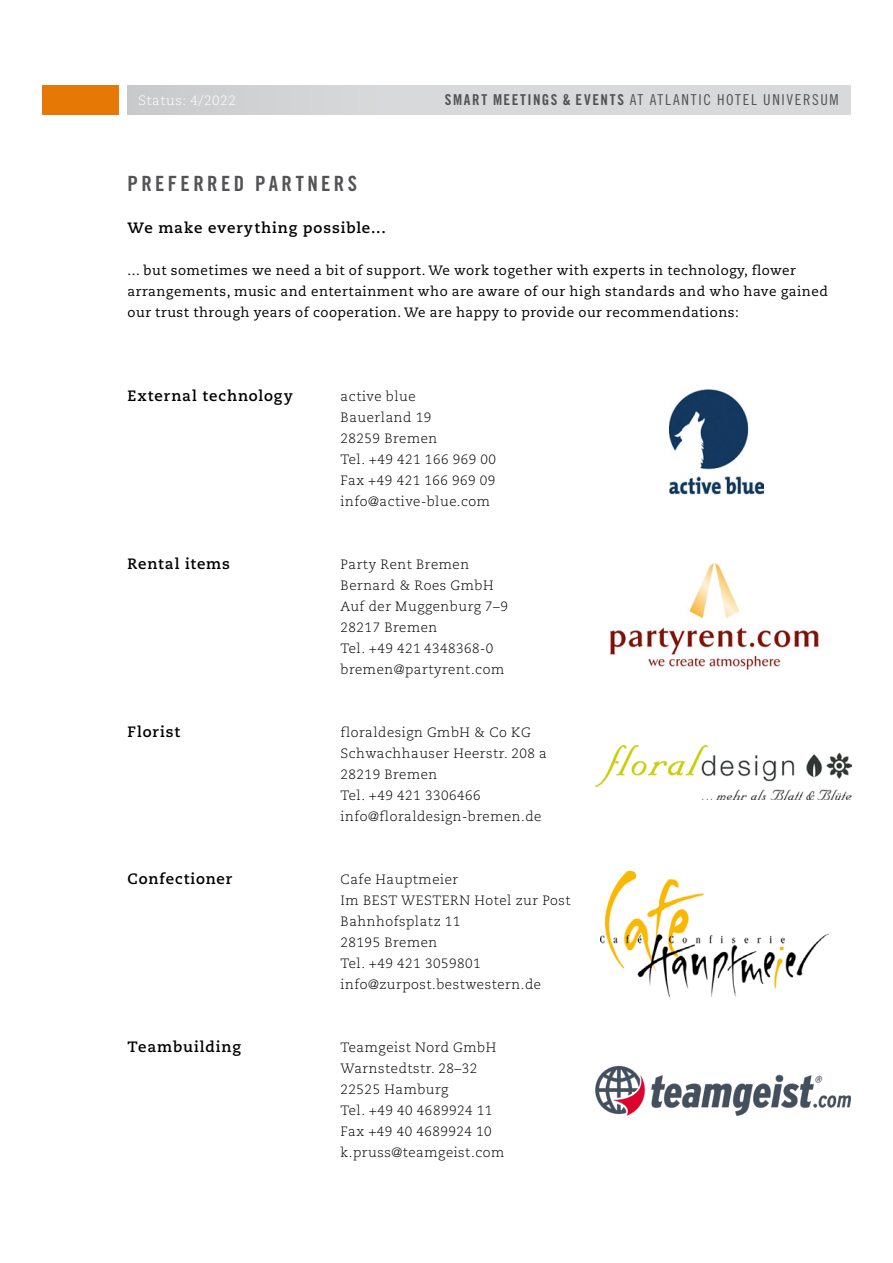
<style>
.page{position:relative;width:893px;height:1263px;background:#fff}
.page>*{position:absolute;margin:0;border:0;box-sizing:border-box;transform-origin:0 0}
.t1{font:21px "Trade Gothic Bold Cond Twenty";color:#535355}
.t2{font:700 15px "Caecilia";letter-spacing:.065em;color:#000}
.t3{font:15px "Trade Gothic Cond Eighteen";letter-spacing:.11em;color:#535355}
.t4{font:300 13.5px/21px "Caecilia";letter-spacing:.04em;color:#000}
.t5{font:13.5px/21px "Caecilia";letter-spacing:.04em;color:#000}
.t6{font:300 13.5px "Caecilia";letter-spacing:.04em;color:#fff}
.s1{font-family:"Trade Gothic Bold Cond Twenty"}
</style>
<div class="page">
<div style="left:128px;top:85px;width:722px;height:30px;background:linear-gradient(to right,#cfd0d1,#dcdddd)"></div>
<div style="left:43px;top:85px;width:76px;height:30px;background:#e67906"></div>
<img style="left:669px;top:389px;width:94px;height:106px">
<img style="left:610px;top:563px;width:209px;height:107px">
<img style="left:600px;top:872px;width:229px;height:125px">
<img style="left:595px;top:745px;width:256px;height:55px">
<img style="left:596px;top:1066px;width:254px;height:49px">
<p class="t6" style="left:138px;top:93px;width:99px">Status: 4/2022</p>
<p class="t3" style="left:445px;top:91px;width:395px"><span class="s1">SMART MEETINGS &amp; EVENTS</span> AT ATLANTIC Hotel UNIVERSUM</p>
<h1 class="t1" style="left:128px;top:171px;width:67px">PRE FERRE</h1>
<h1 class="t1" style="left:234px;top:171px;width:49px">D PARTNERS</h1>
<p class="t2" style="left:128px;top:219px;width:260px">We make everything possible...</p>
<p class="t5" style="left:128px;top:260px;width:702px">... but sometimes we need a bit of support. We work together with experts in technology, flower arrangements, music and entertainment who are aware of our high standards and who have gained our trust through years of cooperation. We are happy to provide our recommendations:</p>
<p class="t2" style="left:128px;top:387px;width:167px">External technology</p>
<p class="t4" style="left:341px;top:386px;width:157px">active blue<br>Bauerland 19<br>28259 Bremen<br>Tel. +49 421 166 969 00<br>Fax +49 421 166 969 09 info@active-blue.com</p>
<p class="t2" style="left:128px;top:555px;width:104px">Rental items</p>
<p class="t4" style="left:341px;top:554px;width:169px">Party Rent Bremen<br>Bernard &amp; Roes GmbH<br>Auf der Muggenburg 7–9<br>28217 Bremen<br>Tel. +49 421 4348368-0 bremen@partyrent.com</p>
<p class="t2" style="left:128px;top:723px;width:54px">Florist</p>
<p class="t4" style="left:341px;top:722px;width:208px">floraldesign GmbH &amp; Co KG<br>Schwachhauser Heerstr. 208 a<br>28219 Bremen<br>Tel. +49 421 3306466 info@floraldesign-bremen.de</p>
<p class="t2" style="left:128px;top:870px;width:106px">Confectioner</p>
<p class="t4" style="left:341px;top:869px;width:232px">Cafe Hauptmeier<br>Im BEST WESTERN Hotel zur Post<br>Bahnhofsplatz 11<br>28195 Bremen<br>Tel. +49 421 3059801 info@zurpost.bestwestern.de</p>
<p class="t2" style="left:128px;top:1038px;width:115px">Teambuilding</p>
<p class="t4" style="left:341px;top:1037px;width:165px">Teamgeist Nord GmbH<br>Warnstedtstr. 28–32<br>22525 Hamburg<br>Tel. +49 40 4689924 11<br>Fax +49 40 4689924 10 k.pruss@teamgeist.com</p>
</div>
